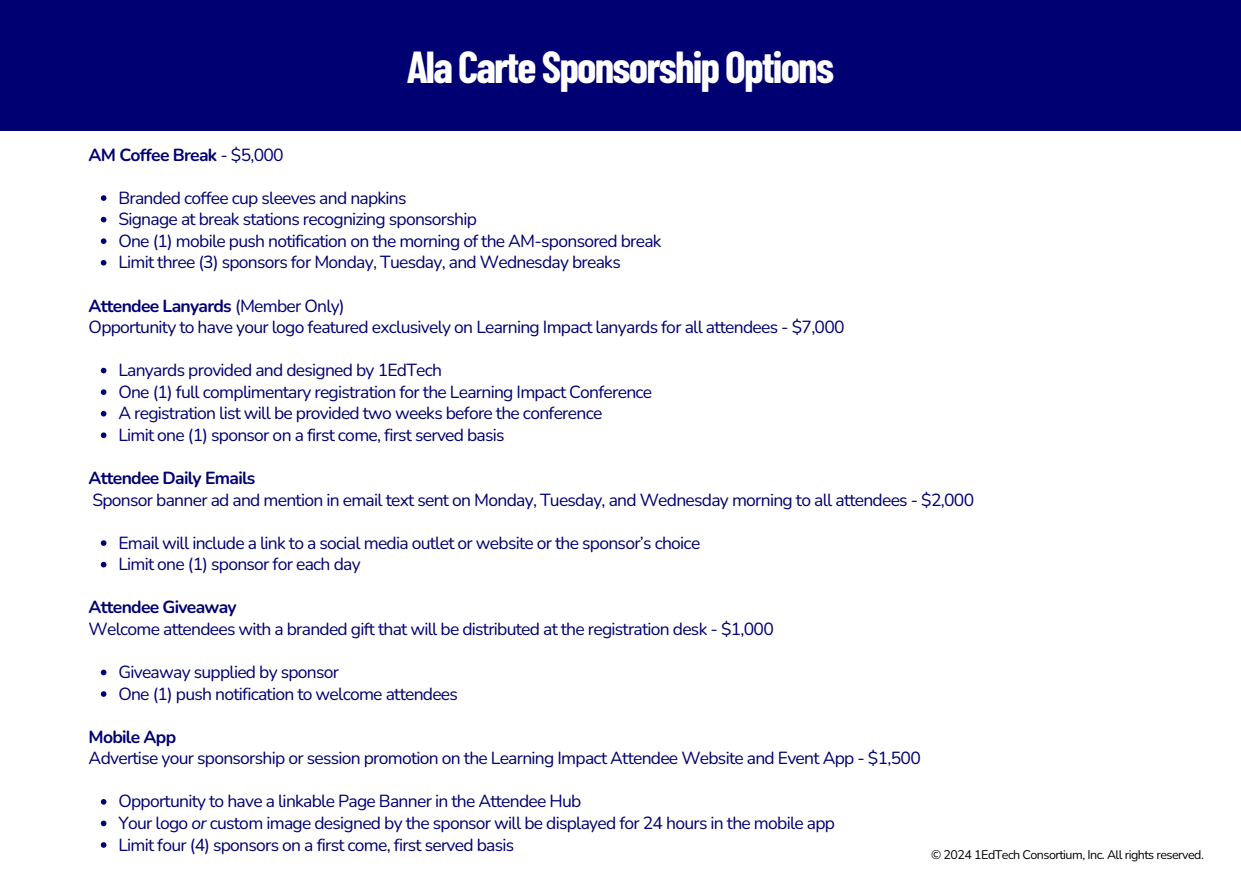
<style>
.page{position:relative;width:1241px;height:886px;background:#fff}
.page>*{position:absolute;margin:0;border:0;box-sizing:border-box;transform-origin:0 0}
.t1{font:700 43.75px "Barlow Condensed";letter-spacing:-.04em;color:#fff}
.t2{font:17.5px/21.5px "Nunito";letter-spacing:-.04em;color:#000072}
.t3{font:700 17.5px "Nunito";letter-spacing:-.04em;color:#000072}
.t4{font:12.5px "Nunito";letter-spacing:-.04em;color:#000}
.s1{font-weight:400}
.s2{font-weight:700}
.s3{font-style:italic}
</style>
<div class="page">
<div style="left:0;top:0;width:1240px;height:131px;background:#000072"></div>
<svg style="left:101px;top:195px;width:5px;height:6px"></svg>
<svg style="left:101px;top:217px;width:5px;height:5px"></svg>
<svg style="left:101px;top:238px;width:5px;height:6px"></svg>
<svg style="left:101px;top:260px;width:5px;height:6px"></svg>
<svg style="left:101px;top:368px;width:5px;height:5px"></svg>
<svg style="left:101px;top:389px;width:5px;height:6px"></svg>
<svg style="left:101px;top:411px;width:5px;height:5px"></svg>
<svg style="left:101px;top:432px;width:5px;height:6px"></svg>
<svg style="left:101px;top:540px;width:5px;height:6px"></svg>
<svg style="left:101px;top:562px;width:5px;height:5px"></svg>
<svg style="left:101px;top:670px;width:5px;height:5px"></svg>
<svg style="left:101px;top:691px;width:5px;height:6px"></svg>
<svg style="left:101px;top:799px;width:5px;height:6px"></svg>
<svg style="left:101px;top:821px;width:5px;height:5px"></svg>
<svg style="left:101px;top:842px;width:5px;height:6px"></svg>
<p class="t1" style="left:406px;top:40px;width:429px">Ala Carte Sponsorship Options</p>
<h1 class="t3" style="left:89px;top:143px;width:197px">AM Coffee Break <span class="s1">- $5,000</span></h1>
<h2 class="t2" style="left:118px;top:187px;width:290px">Branded coffee cup sleeves and napkins</h2>
<p class="t2" style="left:118px;top:209px;width:360px">Signage at break stations recognizing sponsorship</p>
<p class="t2" style="left:118px;top:230px;width:545px">One (1) mobile push notification on the morning of the AM-sponsored break</p>
<p class="t2" style="left:118px;top:252px;width:504px">Limit three (3) sponsors for Monday, Tuesday, and Wednesday breaks</p>
<p class="t2" style="left:89px;top:295px;width:757px"><span class="s2">Attendee Lanyards</span> (Member Only)<br>Opportunity to have your logo featured exclusively on Learning Impact lanyards for all attendees - $7,000</p>
<h2 class="t2" style="left:118px;top:360px;width:325px">Lanyards provided and designed by 1EdTech</h2>
<p class="t2" style="left:118px;top:381px;width:535px">One (1) full complimentary registration for the Learning Impact Conference</p>
<p class="t2" style="left:118px;top:403px;width:485px">A registration list will be provided two weeks before the conference</p>
<p class="t2" style="left:118px;top:424px;width:388px">Limit one (1) sponsor on a first come, first served basis</p>
<p class="t2" style="left:89px;top:467px;width:887px"><span class="s2">Attendee Daily Emails<br></span>Sponsor banner ad and mention in email text sent on Monday, Tuesday, and Wednesday morning to all attendees - $2,000</p>
<h2 class="t2" style="left:118px;top:532px;width:583px">Email will include a link to a social media outlet or website or the sponsor’s choice</h2>
<p class="t2" style="left:118px;top:554px;width:244px">Limit one (1) sponsor for each day</p>
<p class="t2" style="left:89px;top:597px;width:686px"><span class="s2">Attendee Giveaway<br></span>Welcome attendees with a branded gift that will be distributed at the registration desk - $1,000</p>
<h2 class="t2" style="left:118px;top:662px;width:222px">Giveaway supplied by sponsor</h2>
<p class="t2" style="left:118px;top:683px;width:341px">One (1) push notification to welcome attendees</p>
<p class="t2" style="left:89px;top:726px;width:833px"><span class="s2">Mobile App<br></span>Advertise your sponsorship or session promotion on the Learning Impact Attendee Website and Event App - $1,500</p>
<h2 class="t2" style="left:118px;top:791px;width:464px">Opportunity to have a linkable Page Banner in the Attendee Hub</h2>
<p class="t2" style="left:118px;top:812px;width:718px">Your logo <span class="s3">or</span> custom image designed by the sponsor will be displayed for 24 hours in the mobile app</p>
<p class="t2" style="left:118px;top:834px;width:397px">Limit four (4) sponsors on a first come, first served basis</p>
<p class="t4" style="left:931px;top:847px;width:274px">© 2024 1EdTech Consortium, Inc. All rights reserved.</p>
</div>
